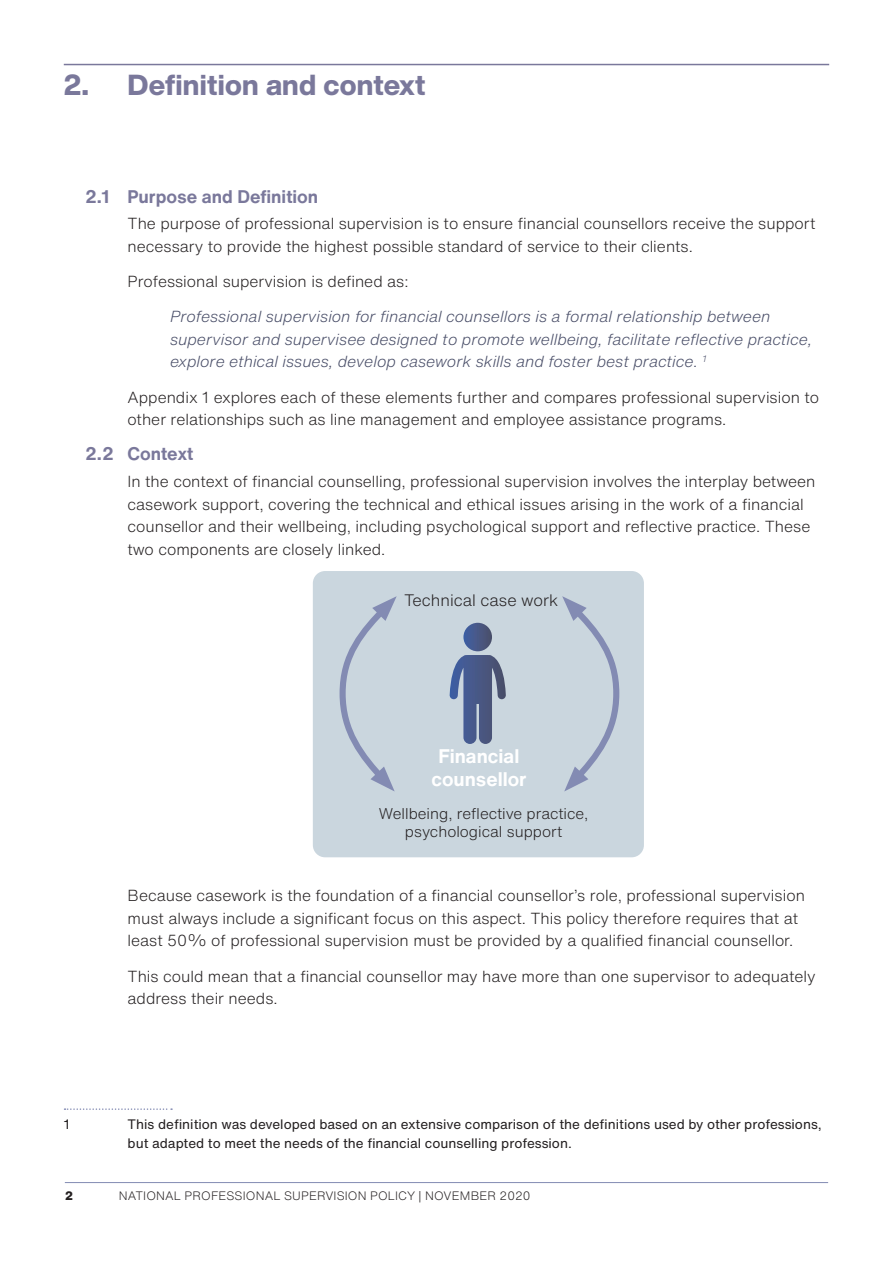
<style>
.page{position:relative;width:893px;height:1263px;background:#fff}
.page>*{position:absolute;margin:0;border:0;box-sizing:border-box;transform-origin:0 0}
.t1{font:800 28.5px "Helvetica Now Display";letter-spacing:.01em;color:#7a789b}
.t2{font:700 19.35px/23.2px "Helvetica Now Text";color:#fff;text-align:center}
.t3{font:700 18px "Helvetica Now Text";color:#7a789b}
.table_text{font:300 16.35px "Helvetica Now Text";color:#231f20}
.TEXT{font:300 15.75px/22.5px "Helvetica Now Text";color:#231f20}
.indented_italic_text{font:italic 300 15.75px/22.5px "Helvetica Now Text";color:#474c66}
.table_text-2{font:300 15.3px/18.3px "Helvetica Now Text";color:#231f20;text-align:center}
.footnote{font:13.5px/19.5px "Helvetica Now Text";color:#231f20}
.t4{font:300 12px "Helvetica Now Text";letter-spacing:.01em;color:#231f20}
.t5{font:800 12px "Helvetica Now Text";color:#231f20}
</style>
<div class="page">
<hr style="left:65px;top:1182px;width:763px;height:1px;background:#838bb3">
<hr style="left:64px;top:64px;width:765px;height:1px;background:#7a789b">
<div style="left:313px;top:571px;width:331px;height:286px;background:#cad6de;border-radius:12px"></div>
<svg style="left:339px;top:596px;width:58px;height:195px"></svg>
<svg style="left:562px;top:596px;width:58px;height:195px"></svg>
<svg style="left:463px;top:623px;width:29px;height:28px"></svg>
<svg style="left:450px;top:655px;width:56px;height:89px"></svg>
<svg style="left:65px;top:1108px;width:107px;height:2px"></svg>
<p class="t1" style="left:64px;top:65px;width:363px">2. Definition and context</p>
<p class="t3" style="left:85px;top:183px;width:235px">2.1 Purpose and Definition</p>
<p class="TEXT" style="left:128px;top:212px;width:689px">The purpose of professional supervision is to ensure financial counsellors receive the support necessary to provide the highest possible standard of service to their clients.</p>
<p class="TEXT" style="left:128px;top:270px;width:282px">Professional supervision is defined as:</p>
<p class="indented_italic_text" style="left:170px;top:305px;width:644px">Professional supervision for financial counsellors is a formal relationship between supervisor and supervisee designed to promote wellbeing, facilitate reflective practice, explore ethical issues, develop casework skills and foster best practice. <sup>1</sup></p>
<p class="TEXT" style="left:128px;top:385px;width:693px">Appendix 1 explores each of these elements further and compares professional supervision to other relationships such as line management and employee assistance programs.</p>
<p class="t3" style="left:85px;top:440px;width:110px">2.2 Context</p>
<p class="TEXT" style="left:128px;top:470px;width:689px">In the context of financial counselling, professional supervision involves the interplay between casework support, covering the technical and ethical issues arising in the work of a financial counsellor and their wellbeing, including psychological support and reflective practice. These two components are closely linked.</p>
<p class="table_text" style="left:404px;top:588px;width:155px">Technical case work</p>
<p class="t2" style="left:431px;top:744px;width:97px">Financial counsellor</p>
<p class="table_text-2" style="left:379px;top:803px;width:211px">Wellbeing, reflective practice, psychological support</p>
<p class="TEXT" style="left:128px;top:884px;width:679px">Because casework is the foundation of a financial counsellor’s role, professional supervision must always include a significant focus on this aspect. This policy therefore requires that at least 50% of professional supervision must be provided by a qualified financial counsellor.</p>
<p class="TEXT" style="left:128px;top:964px;width:690px">This could mean that a financial counsellor may have more than one supervisor to adequately address their needs.</p>
<p class="footnote" style="left:64px;top:1114px;width:8px">1</p>
<p class="footnote" style="left:128px;top:1114px;width:696px">This definition was developed based on an extensive comparison of the definitions used by other professions, but adapted to meet the needs of the financial counselling profession.</p>
<p class="t5" style="left:65px;top:1186px;width:10px">2</p>
<p class="t4" style="left:119px;top:1187px;width:413px">NATIONAL PROFESSIONAL SUPERVISION POLICY | NOVEMBER 2020</p>
</div>
